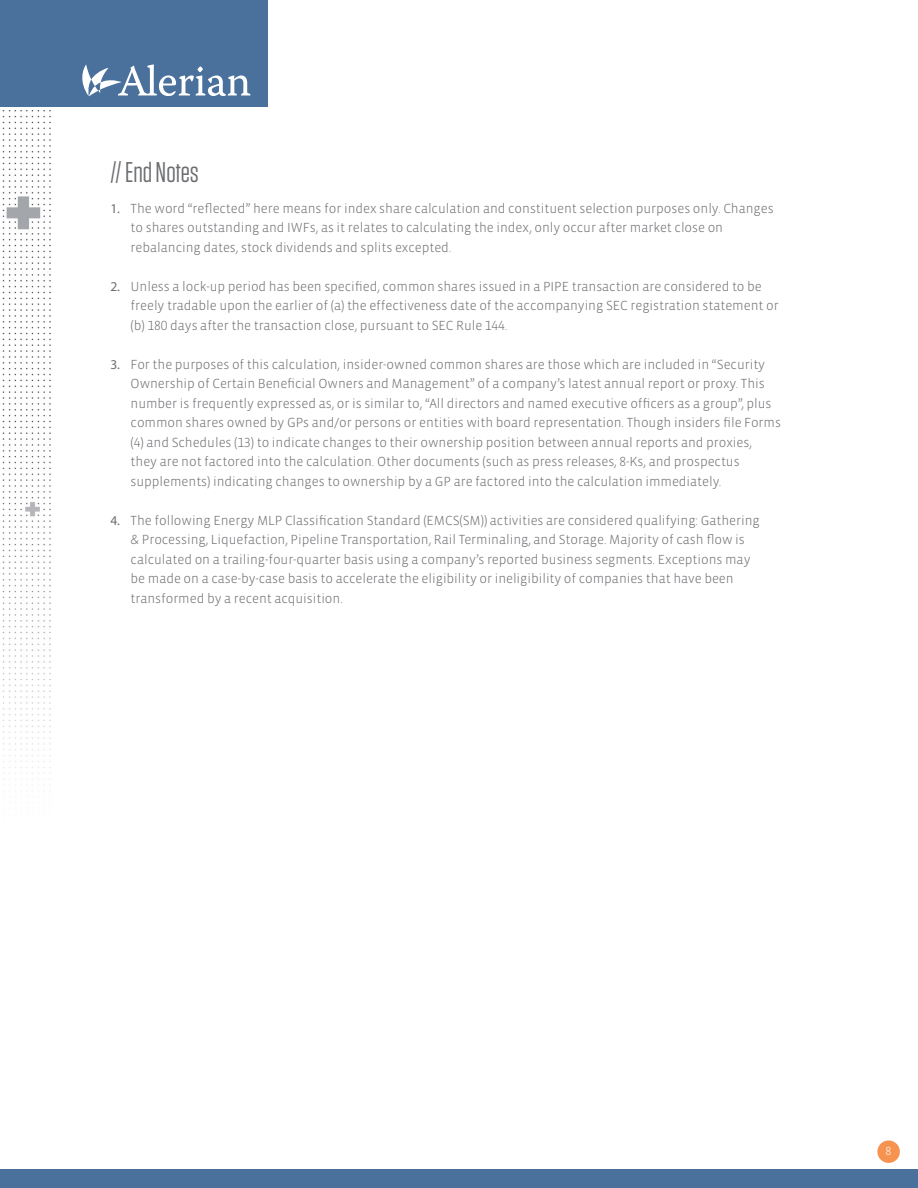
<style>
.page{position:relative;width:918px;height:1188px;background:#fff}
.page>*{position:absolute;margin:0;border:0;box-sizing:border-box;transform-origin:0 0}
.t1{font:28.5px "Tungsten";color:#6c6d70}
.t2{font:300 13.5px/19.5px "Vista Sans OT";letter-spacing:-.005em;color:#6c6d70}
.t3{font:300 12px "Vista Sans OT";color:#fff}
.s1{font-family:"Myriad Pro";font-weight:400}
</style>
<div class="page">
<div style="left:0;top:0;width:268px;height:107px;background:#4a709c"></div>
<svg style="left:82px;top:64px;width:169px;height:32px"></svg>
<img style="left:2px;top:111px;width:49px;height:669px">
<div style="left:0;top:1169px;width:918px;height:19px;background:#4a709c"></div>
<div style="left:877px;top:1140px;width:23px;height:23px;background:#f69351;border-radius:50%"></div>
<p class="t1" style="left:110px;top:157px;width:90px">// End Notes</p>
<p class="t2" style="left:131px;top:199px;width:645px;text-indent:-20px"><span class="s1">1.</span> The word “reflected” here means for index share calculation and constituent selection purposes only. Changes to shares outstanding and IWFs, as it relates to calculating the index, only occur after market close on rebalancing dates, stock dividends and splits excepted.</p>
<p class="t2" style="left:131px;top:277px;width:650px;text-indent:-20px"><span class="s1">2.</span> Unless a lock-up period has been specified, common shares issued in a PIPE transaction are considered to be freely tradable upon the earlier of (a) the effectiveness date of the accompanying SEC registration statement or (b) 180 days after the transaction close, pursuant to SEC Rule 144.</p>
<p class="t2" style="left:131px;top:355px;width:652px;text-indent:-20px"><span class="s1">3.</span> For the purposes of this calculation, insider-owned common shares are those which are included in “Security Ownership of Certain Beneficial Owners and Management” of a company’s latest annual report or proxy. This number is frequently expressed as, or is similar to, “All directors and named executive officers as a group”, plus common shares owned by GPs and/or persons or entities with board representation. Though insiders file Forms (4) and Schedules (13) to indicate changes to their ownership position between annual reports and proxies, they are not factored into the calculation. Other documents (such as press releases, 8-Ks, and prospectus supplements) indicating changes to ownership by a GP are factored into the calculation immediately.</p>
<p class="t2" style="left:131px;top:511px;width:631px;text-indent:-20px"><span class="s1">4.</span> The following Energy MLP Classification Standard (EMCS(SM)) activities are considered qualifying: Gathering &amp; Processing, Liquefaction, Pipeline Transportation, Rail Terminaling, and Storage. Majority of cash flow is calculated on a trailing-four-quarter basis using a company’s reported business segments. Exceptions may be made on a case-by-case basis to accelerate the eligibility or ineligibility of companies that have been transformed by a recent acquisition.</p>
<p class="t3" style="left:886px;top:1145px;width:7px">8</p>
</div>
